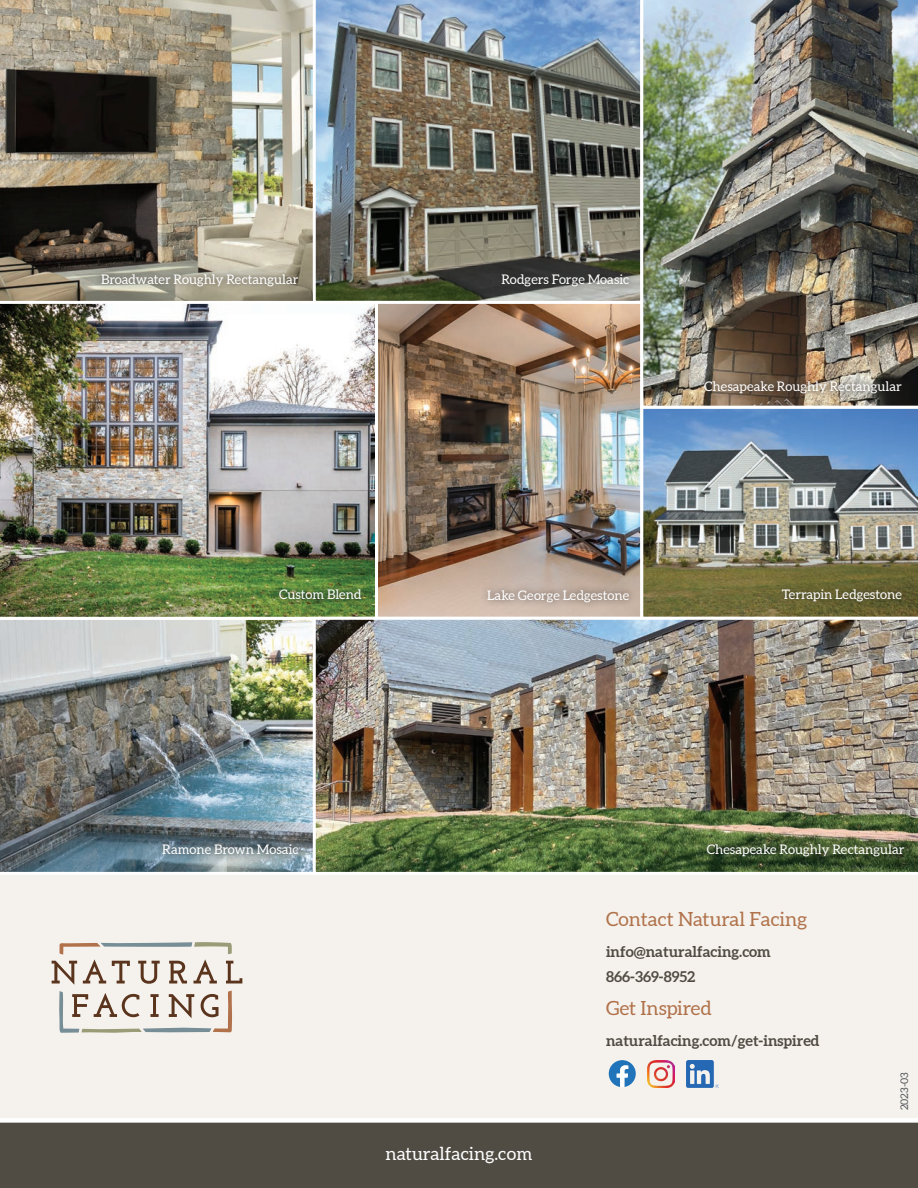
<style>
.page{position:relative;width:918px;height:1188px;background:#fff}
.page>*{position:absolute;margin:0;border:0;box-sizing:border-box;transform-origin:0 0}
.t1{font:19.5px "Aleo";color:#b0724a}
.t2{font:19.5px "Aleo";color:#b0714a}
.H1{font:18px "Aleo";color:#fff}
.H3{font:700 15px "Aleo";color:#504c43}
.Photo_Caption{font:13.2px "Aleo";color:#fff}
.H3-2{font:10.5px "Aleo";color:#54555a}
</style>
<div class="page">
<div style="left:0;top:866px;width:918px;height:322px;background:#f5f2ed"></div>
<img style="left:0;top:620px;width:313px;height:255px">
<svg style="left:0;top:1118px;width:918px;height:70px;background:#5b574f"></svg>
<img style="left:0;top:0;width:313px;height:301px">
<img style="left:315px;top:0;width:325px;height:301px">
<img style="left:378px;top:305px;width:261px;height:311px">
<img style="left:0;top:303px;width:375px;height:314px">
<img style="left:640px;top:409px;width:278px;height:208px">
<img style="left:313px;top:619px;width:605px;height:256px">
<img style="left:640px;top:0;width:278px;height:409px">
<svg style="left:52px;top:942px;width:190px;height:43px"></svg>
<svg style="left:59px;top:991px;width:173px;height:42px"></svg>
<svg style="left:609px;top:1060px;width:27px;height:27px"></svg>
<img style="left:648px;top:1060px;width:27px;height:27px">
<img style="left:687px;top:1060px;width:32px;height:27px">
<div style="left:94px;top:266px;width:211px;height:27px;background:#231f20;opacity:.75"></div>
<div style="left:494px;top:266px;width:143px;height:27px;background:#231f20;opacity:.75"></div>
<div style="left:697px;top:373px;width:212px;height:28px;background:#231f20;opacity:.75"></div>
<div style="left:775px;top:581px;width:134px;height:28px;background:#231f20;opacity:.75"></div>
<div style="left:480px;top:583px;width:157px;height:27px;background:#231f20;opacity:.75"></div>
<div style="left:272px;top:581px;width:96px;height:26px;background:#231f20;opacity:.75"></div>
<div style="left:155px;top:836px;width:151px;height:26px;background:#231f20;opacity:.75"></div>
<div style="left:700px;top:836px;width:211px;height:28px;background:#231f20;opacity:.75"></div>
<p class="Photo_Caption" style="left:101px;top:271px;width:199px">Broadwater Roughly Rectangular</p>
<p class="Photo_Caption" style="left:501px;top:271px;width:129px">Rodgers Forge Moasic</p>
<p class="Photo_Caption" style="left:704px;top:379px;width:199px">Chesapeake Roughly Rectangular</p>
<p class="Photo_Caption" style="left:279px;top:587px;width:84px">Custom Blend</p>
<p class="Photo_Caption" style="left:487px;top:588px;width:144px">Lake George Ledgestone</p>
<p class="Photo_Caption" style="left:782px;top:587px;width:121px">Terrapin Ledgestone</p>
<p class="Photo_Caption" style="left:162px;top:842px;width:138px">Ramone Brown Mosaic</p>
<p class="Photo_Caption" style="left:707px;top:842px;width:199px">Chesapeake Roughly Rectangular</p>
<p class="H1" style="left:386px;top:1143px;width:148px">naturalfacing.com</p>
<h2 class="t1" style="left:606px;top:907px;width:203px">Contact Natural Facing</h2>
<p class="H3" style="left:606px;top:942px;width:166px">info@naturalfacing.com</p>
<p class="H3" style="left:606px;top:967px;width:91px">866-369-8952</p>
<h2 class="t2" style="left:606px;top:997px;width:107px">Get Inspired</h2>
<p class="H3" style="left:606px;top:1032px;width:215px">naturalfacing.com/get-inspired</p>
<p class="H3-2" style="left:898px;top:1110px;width:40px;rotate:-90deg">2023-03</p>
</div>
